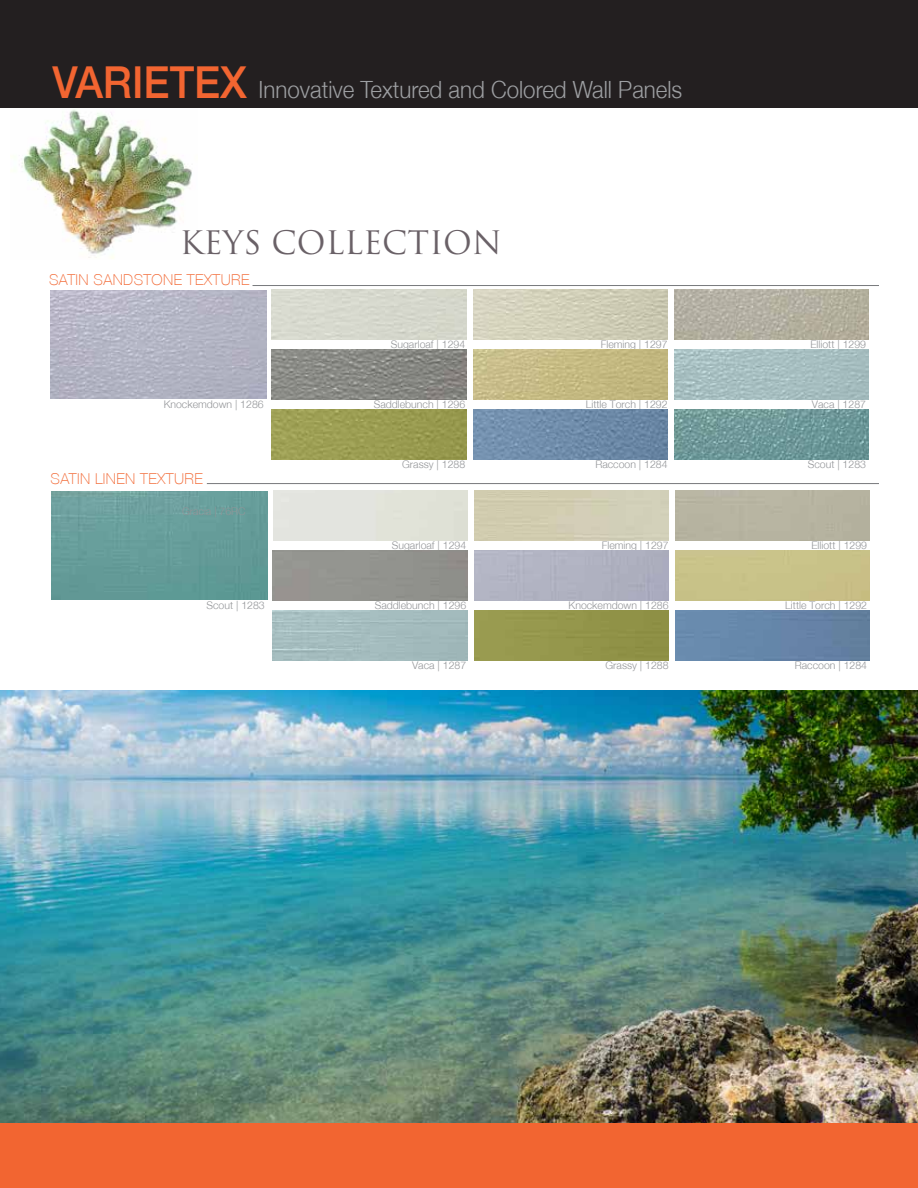
<style>
.page{position:relative;width:918px;height:1188px;background:#fff}
.page>*{position:absolute;margin:0;border:0;box-sizing:border-box;transform-origin:0 0}
.t1{font:31.5px "Trajan Pro";color:#6a6167}
.t2{font:300 23.7px "Helvetica Neue";color:#9d9fa2;scale:.94 1}
.t3{font:100 15px "Helvetica Neue LT";letter-spacing:.025em;color:#f26732}
.t4{font:300 10.5px "Helvetica Neue";color:#939598}
.s1{font-family:"Helvetica Neue LT";font-weight:500;font-size:44.1px;color:#f26531}
</style>
<div class="page">
<img style="left:51px;top:492px;width:216px;height:108px">
<div style="left:474px;top:611px;width:195px;height:50px;background:#94964b"></div>
<img style="left:675px;top:611px;width:195px;height:50px">
<img style="left:50px;top:291px;width:216px;height:108px">
<hr style="left:207px;top:483px;width:672px;height:1px;background:#77797c">
<img style="left:473px;top:290px;width:195px;height:50px">
<img style="left:674px;top:290px;width:195px;height:50px">
<hr style="left:253px;top:285px;width:626px;height:1px;background:#77797c">
<img style="left:272px;top:350px;width:194px;height:49px">
<img style="left:473px;top:350px;width:195px;height:50px">
<img style="left:674px;top:350px;width:195px;height:50px">
<img style="left:272px;top:410px;width:194px;height:50px">
<img style="left:473px;top:410px;width:195px;height:50px">
<img style="left:674px;top:410px;width:195px;height:50px">
<img style="left:0;top:690px;width:918px;height:433px">
<img style="left:19px;top:109px;width:173px;height:150px">
<div style="left:0;top:0;width:918px;height:108px;background:#231f20"></div>
<div style="left:0;top:1123px;width:918px;height:65px;background:#f26531"></div>
<h2 class="t2" style="left:52px;top:76px;width:672px"><span class="s1">VARIETEX</span> Innovative Textured and Colored Wall Panels</h2>
<h1 class="t1" style="left:180px;top:222px;width:324px">KEYS COLLECTION</h1>
<h3 class="t3" style="left:49px;top:271px;width:202px">SATIN SANDSTONE TEXTURE</h3>
<p class="t4" style="left:164px;top:398px;width:101px">Knockemdown | 1286</p>
<h3 class="t3" style="left:51px;top:470px;width:154px">SATIN LINEN TEXTURE</h3>
<p class="t4" style="left:182px;top:505px;width:65px">Gracia | 76RC</p>
<p class="t4" style="left:207px;top:599px;width:60px">Scout | 1283</p>
<p class="t4" style="left:391px;top:338px;width:76px">Sugarloaf | 1294</p>
<p class="t4" style="left:601px;top:338px;width:68px">Fleming | 1297</p>
<p class="t4" style="left:810px;top:338px;width:57px">Elliott | 1299</p>
<p class="t4" style="left:374px;top:398px;width:93px">Saddlebunch | 1296</p>
<p class="t4" style="left:586px;top:398px;width:83px">Little Torch | 1292</p>
<p class="t4" style="left:812px;top:398px;width:56px">Vaca | 1287</p>
<p class="t4" style="left:402px;top:458px;width:65px">Grassy | 1288</p>
<p class="t4" style="left:595px;top:458px;width:74px">Raccoon | 1284</p>
<p class="t4" style="left:808px;top:458px;width:60px">Scout | 1283</p>
<p class="t4" style="left:392px;top:539px;width:76px">Sugarloaf | 1294</p>
<p class="t4" style="left:602px;top:539px;width:68px">Fleming | 1297</p>
<p class="t4" style="left:811px;top:539px;width:57px">Elliott | 1299</p>
<p class="t4" style="left:375px;top:599px;width:93px">Saddlebunch | 1296</p>
<p class="t4" style="left:569px;top:599px;width:101px">Knockemdown | 1286</p>
<p class="t4" style="left:785px;top:599px;width:83px">Little Torch | 1292</p>
<p class="t4" style="left:412px;top:659px;width:56px">Vaca | 1287</p>
<p class="t4" style="left:606px;top:659px;width:65px">Grassy | 1288</p>
<p class="t4" style="left:795px;top:659px;width:74px">Raccoon | 1284</p>
</div>
